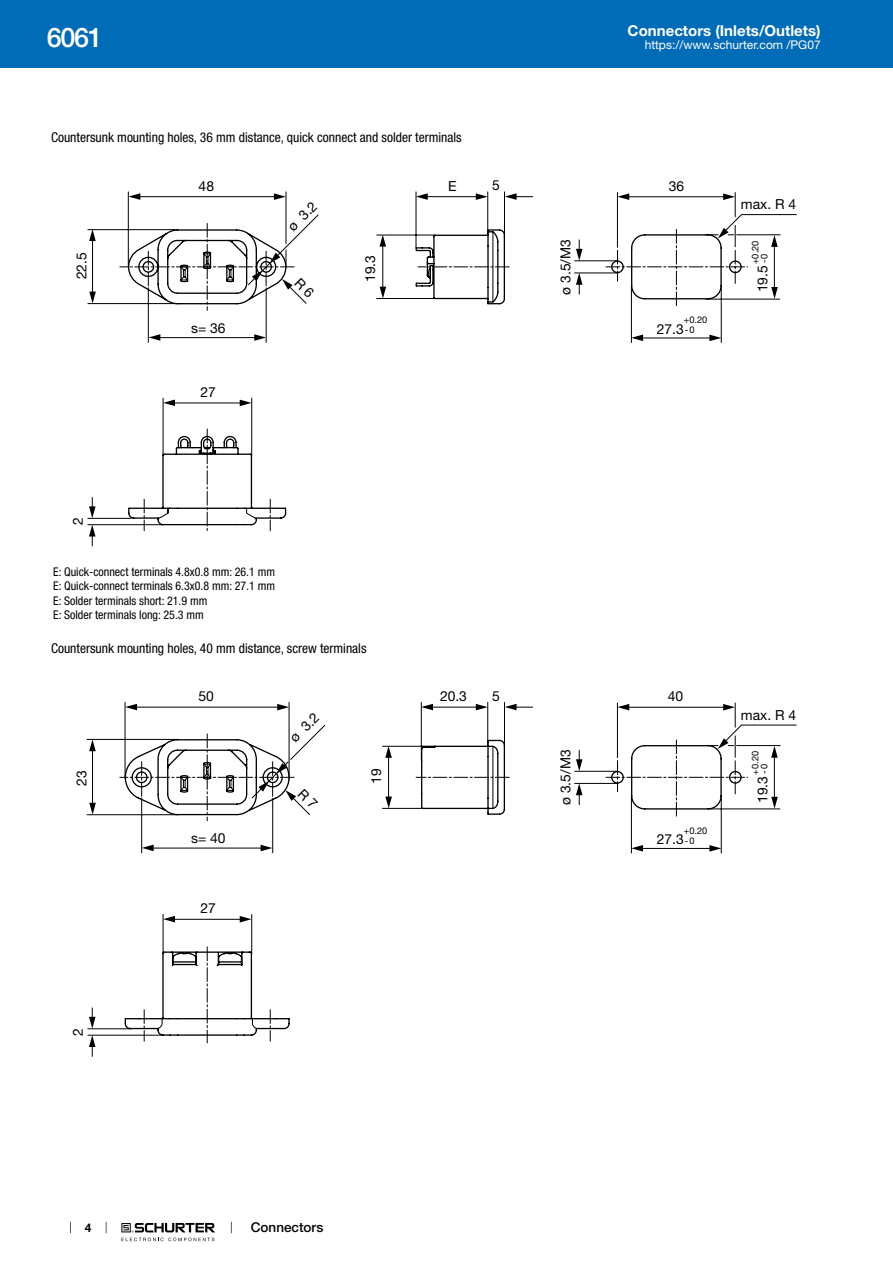
<style>
.page{position:relative;width:893px;height:1263px;background:#fff}
.page>*{position:absolute;margin:0;border:0;box-sizing:border-box;transform-origin:0 0}
.t1{font:500 27px "Helvetica Neue LT";color:#fff}
.t2{font:700 15px "Helvetica Neue LT";color:#fff}
.t3{font:13.8px "Helvetica Neue LT";color:#000}
.t4{font:condensed 13.5px "Helvetica Neue LT";color:#000}
.t5{font:500 13.5px "Helvetica Neue LT";color:#000}
.t6{font:condensed 12px/14.4px "Helvetica Neue LT";color:#000}
.t7{font:12px "Helvetica Neue LT";color:#fff}
.t8{font:700 12px "Helvetica Neue LT";color:#000}
.t9{font:9.3px "Helvetica Neue LT";color:#000}
</style>
<div class="page">
<svg style="left:70px;top:1221px;width:1px;height:12px"></svg>
<svg style="left:121px;top:1223px;width:94px;height:18px"></svg>
<div style="left:0;top:0;width:893px;height:68px;background:#006bb6"></div>
<svg style="left:87px;top:191px;width:709px;height:152px"></svg>
<svg style="left:159px;top:231px;width:334px;height:287px"></svg>
<hr style="left:575px;top:261px;width:43px;height:1px;background:#000">
<hr style="left:575px;top:273px;width:43px;height:1px;background:#000">
<hr style="left:88px;top:518px;width:43px;height:1px;background:#000">
<hr style="left:88px;top:524px;width:75px;height:1px;background:#000">
<svg style="left:89px;top:229px;width:7px;height:12px"></svg>
<svg style="left:89px;top:292px;width:7px;height:11px"></svg>
<svg style="left:723px;top:193px;width:12px;height:7px"></svg>
<svg style="left:617px;top:193px;width:12px;height:7px"></svg>
<svg style="left:476px;top:193px;width:12px;height:7px"></svg>
<svg style="left:416px;top:193px;width:12px;height:7px"></svg>
<svg style="left:505px;top:193px;width:12px;height:7px"></svg>
<svg style="left:274px;top:193px;width:12px;height:7px"></svg>
<svg style="left:129px;top:193px;width:11px;height:7px"></svg>
<svg style="left:771px;top:235px;width:7px;height:12px"></svg>
<svg style="left:771px;top:287px;width:7px;height:12px"></svg>
<svg style="left:379px;top:235px;width:7px;height:12px"></svg>
<svg style="left:380px;top:287px;width:6px;height:11px"></svg>
<svg style="left:606px;top:228px;width:142px;height:79px"></svg>
<svg style="left:709px;top:335px;width:12px;height:6px"></svg>
<svg style="left:631px;top:335px;width:12px;height:6px"></svg>
<svg style="left:240px;top:400px;width:12px;height:6px"></svg>
<svg style="left:163px;top:400px;width:12px;height:6px"></svg>
<svg style="left:254px;top:334px;width:12px;height:7px"></svg>
<svg style="left:149px;top:334px;width:11px;height:7px"></svg>
<svg style="left:576px;top:273px;width:6px;height:21px"></svg>
<svg style="left:576px;top:240px;width:6px;height:21px"></svg>
<svg style="left:89px;top:525px;width:7px;height:21px"></svg>
<svg style="left:89px;top:497px;width:7px;height:21px"></svg>
<svg style="left:87px;top:702px;width:709px;height:152px"></svg>
<svg style="left:158px;top:746px;width:335px;height:283px"></svg>
<hr style="left:575px;top:771px;width:43px;height:1px;background:#000">
<hr style="left:575px;top:783px;width:43px;height:1px;background:#000">
<hr style="left:88px;top:1028px;width:43px;height:1px;background:#000">
<hr style="left:88px;top:1035px;width:75px;height:1px;background:#000">
<svg style="left:89px;top:739px;width:7px;height:12px"></svg>
<svg style="left:89px;top:803px;width:7px;height:12px"></svg>
<svg style="left:723px;top:704px;width:12px;height:6px"></svg>
<svg style="left:617px;top:704px;width:12px;height:6px"></svg>
<svg style="left:476px;top:704px;width:12px;height:6px"></svg>
<svg style="left:421px;top:704px;width:12px;height:6px"></svg>
<svg style="left:505px;top:704px;width:12px;height:6px"></svg>
<svg style="left:277px;top:704px;width:12px;height:6px"></svg>
<svg style="left:125px;top:704px;width:12px;height:6px"></svg>
<svg style="left:771px;top:746px;width:7px;height:12px"></svg>
<svg style="left:771px;top:797px;width:7px;height:12px"></svg>
<svg style="left:385px;top:746px;width:7px;height:12px"></svg>
<svg style="left:385px;top:796px;width:7px;height:12px"></svg>
<svg style="left:606px;top:738px;width:142px;height:80px"></svg>
<svg style="left:709px;top:845px;width:12px;height:7px"></svg>
<svg style="left:631px;top:845px;width:12px;height:6px"></svg>
<svg style="left:240px;top:916px;width:12px;height:6px"></svg>
<svg style="left:163px;top:916px;width:12px;height:6px"></svg>
<svg style="left:261px;top:845px;width:11px;height:6px"></svg>
<svg style="left:142px;top:845px;width:12px;height:6px"></svg>
<svg style="left:576px;top:783px;width:6px;height:22px"></svg>
<svg style="left:576px;top:750px;width:6px;height:21px"></svg>
<svg style="left:89px;top:1035px;width:7px;height:21px"></svg>
<svg style="left:89px;top:1008px;width:7px;height:21px"></svg>
<svg style="left:120px;top:223px;width:195px;height:87px"></svg>
<svg style="left:120px;top:734px;width:198px;height:87px"></svg>
<h1 class="t1" style="left:47px;top:21px;width:57px">6061</h1>
<p class="t4" style="left:51px;top:130px;width:412px">Countersunk mounting holes, 36 mm distance, quick connect and solder terminals</p>
<p class="t3" style="left:199px;top:177px;width:17px">48</p>
<p class="t3" style="left:448px;top:177px;width:10px">E</p>
<p class="t3" style="left:492px;top:177px;width:9px">5</p>
<p class="t3" style="left:73px;top:279px;width:28px;rotate:-90deg">22.5</p>
<p class="t3" style="left:70px;top:525px;width:9px;rotate:-90deg">2</p>
<p class="t3" style="left:191px;top:320px;width:36px">s= 36</p>
<p class="t3" style="left:200px;top:383px;width:17px">27</p>
<p class="t3" style="left:284px;top:223px;width:36px;rotate:-45deg">ø 3.2</p>
<p class="t3" style="left:362px;top:282px;width:28px;rotate:-90deg">19.3</p>
<p class="t6" style="left:53px;top:564px;width:223px">E: Quick-connect terminals 4.8x0.8 mm: 26.1 mm E: Quick-connect terminals 6.3x0.8 mm: 27.1 mm E: Solder terminals short: 21.9 mm<br>E: Solder terminals long: 25.3 mm</p>
<p class="t4" style="left:51px;top:640px;width:317px">Countersunk mounting holes, 40 mm distance, screw terminals</p>
<p class="t3" style="left:199px;top:688px;width:17px">50</p>
<p class="t3" style="left:440px;top:688px;width:28px">20.3</p>
<p class="t3" style="left:492px;top:688px;width:9px">5</p>
<p class="t3" style="left:73px;top:786px;width:17px;rotate:-90deg">23</p>
<p class="t3" style="left:70px;top:1035px;width:9px;rotate:-90deg">2</p>
<p class="t3" style="left:191px;top:830px;width:36px">s= 40</p>
<p class="t3" style="left:200px;top:900px;width:17px">27</p>
<p class="t3" style="left:286px;top:734px;width:36px;rotate:-45deg">ø 3.2</p>
<p class="t3" style="left:368px;top:784px;width:17px;rotate:-90deg">19</p>
<p class="t3" style="left:557px;top:295px;width:57px;rotate:-90deg">ø 3.5/M3</p>
<p class="t2" style="left:628px;top:21px;width:195px">Connectors (Inlets/Outlets)</p>
<p class="t7" style="left:645px;top:38px;width:178px">https://www.schurter.com /PG07</p>
<p class="t3" style="left:669px;top:178px;width:17px">36</p>
<p class="t9" style="left:684px;top:314px;width:25px">+0.20</p>
<p class="t9" style="left:685px;top:324px;width:11px">- 0</p>
<p class="t3" style="left:657px;top:321px;width:28px">27.3</p>
<p class="t3" style="left:741px;top:196px;width:57px">max. R 4</p>
<p class="t9" style="left:749px;top:264px;width:25px;rotate:-90deg">+0.20</p>
<p class="t9" style="left:759px;top:263px;width:11px;rotate:-90deg">- 0</p>
<p class="t3" style="left:754px;top:292px;width:28px;rotate:-90deg">19.5</p>
<p class="t3" style="left:557px;top:805px;width:57px;rotate:-90deg">ø 3.5/M3</p>
<p class="t3" style="left:668px;top:688px;width:17px">40</p>
<p class="t9" style="left:684px;top:825px;width:25px">+0.20</p>
<p class="t9" style="left:685px;top:835px;width:11px">- 0</p>
<p class="t3" style="left:657px;top:831px;width:28px">27.3</p>
<p class="t3" style="left:741px;top:706px;width:57px">max. R 4</p>
<p class="t9" style="left:749px;top:774px;width:25px;rotate:-90deg">+0.20</p>
<p class="t9" style="left:759px;top:774px;width:11px;rotate:-90deg">- 0</p>
<p class="t3" style="left:754px;top:803px;width:28px;rotate:-90deg">19.3</p>
<p class="t8" style="left:85px;top:1220px;width:8px">4</p>
<p class="t5" style="left:251px;top:1219px;width:74px">Connectors</p>
</div>
